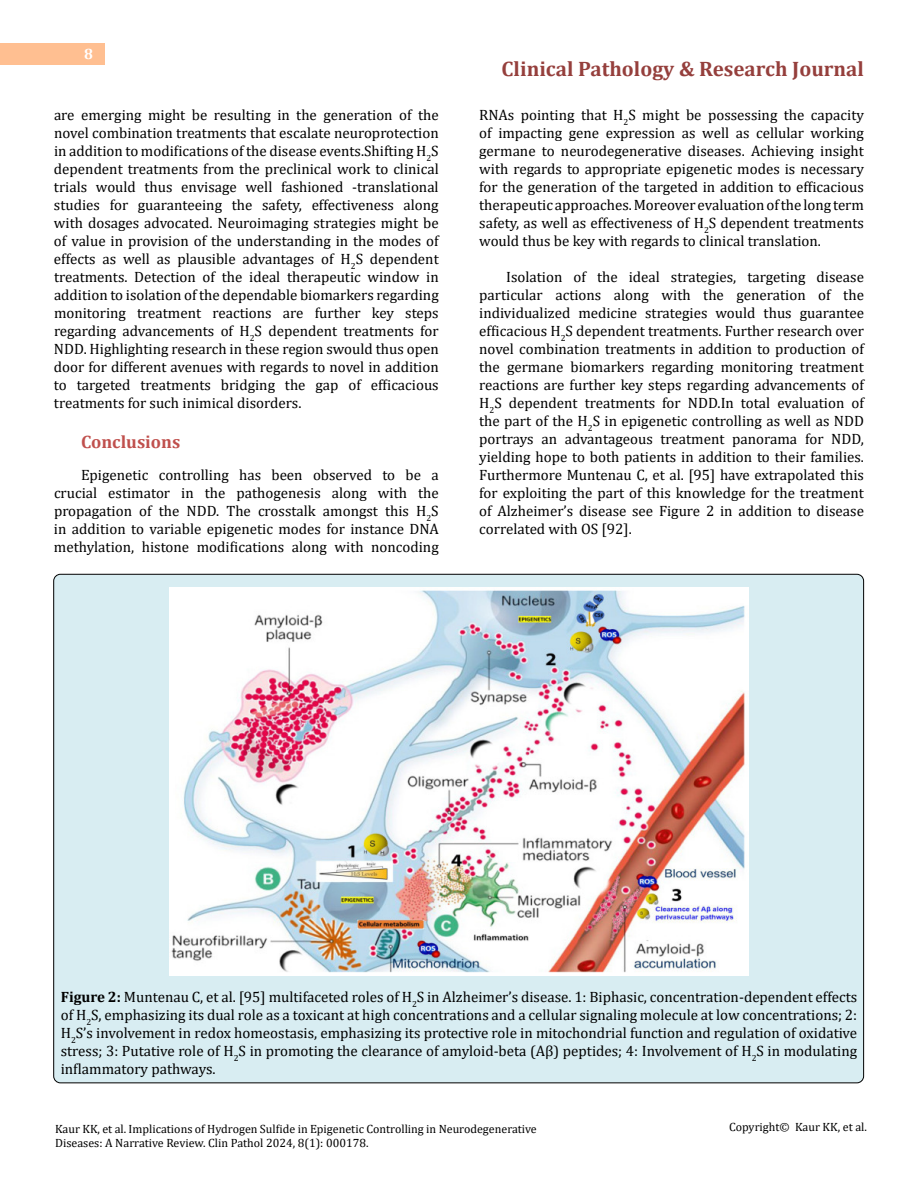
<style>
.page{position:relative;width:918px;height:1188px;background:#fff}
.page>*{position:absolute;margin:0;border:0;box-sizing:border-box;transform-origin:0 0}
.t1{font:700 21px "Cambria";color:#953f3c}
.t2{font:700 18px "Cambria";color:#c0504d}
.t3{font:15px/18px "Cambria";color:#000;text-align:justify}
.t4{font:700 15px "Cambria";color:#fff}
.t5{font:12px/14.4px "Cambria";color:#000}
.s1{font-weight:700}
</style>
<div class="page">
<div style="left:0;top:43px;width:105px;height:21px;background:#ffbf91"></div>
<div style="left:54px;top:574px;width:810px;height:509px;background:#d8edf2;border-radius:7px"></div>
<img style="left:170px;top:588px;width:578px;height:388px">
<p class="t4" style="left:84px;top:44px;width:10px">8</p>
<p class="t3" style="left:54px;top:105px;width:386px">are emerging might be resulting in the generation of the novel combination treatments that escalate neuroprotection in addition to modifications of the disease events.Shifting H<sub>2</sub>S dependent treatments from the preclinical work to clinical trials would thus envisage well fashioned -translational studies for guaranteeing the safety, effectiveness along with dosages advocated. Neuroimaging strategies might be of value in provision of the understanding in the modes of effects as well as plausible advantages of H<sub>2</sub>S dependent treatments. Detection of the ideal therapeutic window in addition to isolation of the dependable biomarkers regarding monitoring treatment reactions are further key steps regarding advancements of H<sub>2</sub>S dependent treatments for NDD. Highlighting research in these region swould thus open door for different avenues with regards to novel in addition to targeted treatments bridging the gap of efficacious treatments for such inimical disorders.</p>
<p class="t2" style="left:81px;top:429px;width:101px">Conclusions</p>
<p class="t3" style="left:54px;top:465px;width:386px;text-indent:27px">Epigenetic controlling has been observed to be a crucial estimator in the pathogenesis along with the propagation of the NDD. The crosstalk amongst this H<sub>2</sub>S in addition to variable epigenetic modes for instance DNA methylation, histone modifications along with noncoding</p>
<h1 class="t1" style="left:502px;top:54px;width:364px">Clinical Pathology &amp; Research Journal</h1>
<p class="t3" style="left:479px;top:105px;width:386px">RNAs pointing that H<sub>2</sub>S might be possessing the capacity of impacting gene expression as well as cellular working germane to neurodegenerative diseases. Achieving insight with regards to appropriate epigenetic modes is necessary for the generation of the targeted in addition to efficacious therapeutic approaches. Moreover evaluation of the long term safety, as well as effectiveness of H<sub>2</sub>S dependent treatments would thus be key with regards to clinical translation.</p>
<p class="t3" style="left:479px;top:267px;width:386px;text-indent:27px">Isolation of the ideal strategies, targeting disease particular actions along with the generation of the individualized medicine strategies would thus guarantee efficacious H<sub>2</sub>S dependent treatments. Further research over novel combination treatments in addition to production of the germane biomarkers regarding monitoring treatment reactions are further key steps regarding advancements of H<sub>2</sub>S dependent treatments for NDD.In total evaluation of the part of the H<sub>2</sub>S in epigenetic controlling as well as NDD portrays an advantageous treatment panorama for NDD, yielding hope to both patients in addition to their families.<br>Furthermore Muntenau C, et al. [95] have extrapolated this for exploiting the part of this knowledge for the treatment of Alzheimer’s disease see Figure 2 in addition to disease correlated with OS [92].</p>
<p class="t3" style="left:61px;top:987px;width:798px"><span class="s1">Figure 2:</span> Muntenau C, et al. [95] multifaceted roles of H<sub>2</sub>S in Alzheimer’s disease. 1: Biphasic, concentration-dependent effects of H<sub>2</sub>S, emphasizing its dual role as a toxicant at high concentrations and a cellular signaling molecule at low concentrations; 2:<br>H<sub>2</sub>S’s involvement in redox homeostasis, emphasizing its protective role in mitochondrial function and regulation of oxidative stress; 3: Putative role of H<sub>2</sub>S in promoting the clearance of amyloid-beta (Aβ) peptides; 4: Involvement of H<sub>2</sub>S in modulating inflammatory pathways.</p>
<p class="t5" style="left:55px;top:1121px;width:483px">Kaur KK, et al. Implications of Hydrogen Sulfide in Epigenetic Controlling in Neurodegenerative<br>Diseases: A Narrative Review. Clin Pathol 2024, 8(1): 000178.</p>
<p class="t5" style="left:729px;top:1119px;width:139px">Copyright© Kaur KK, et al.</p>
</div>
